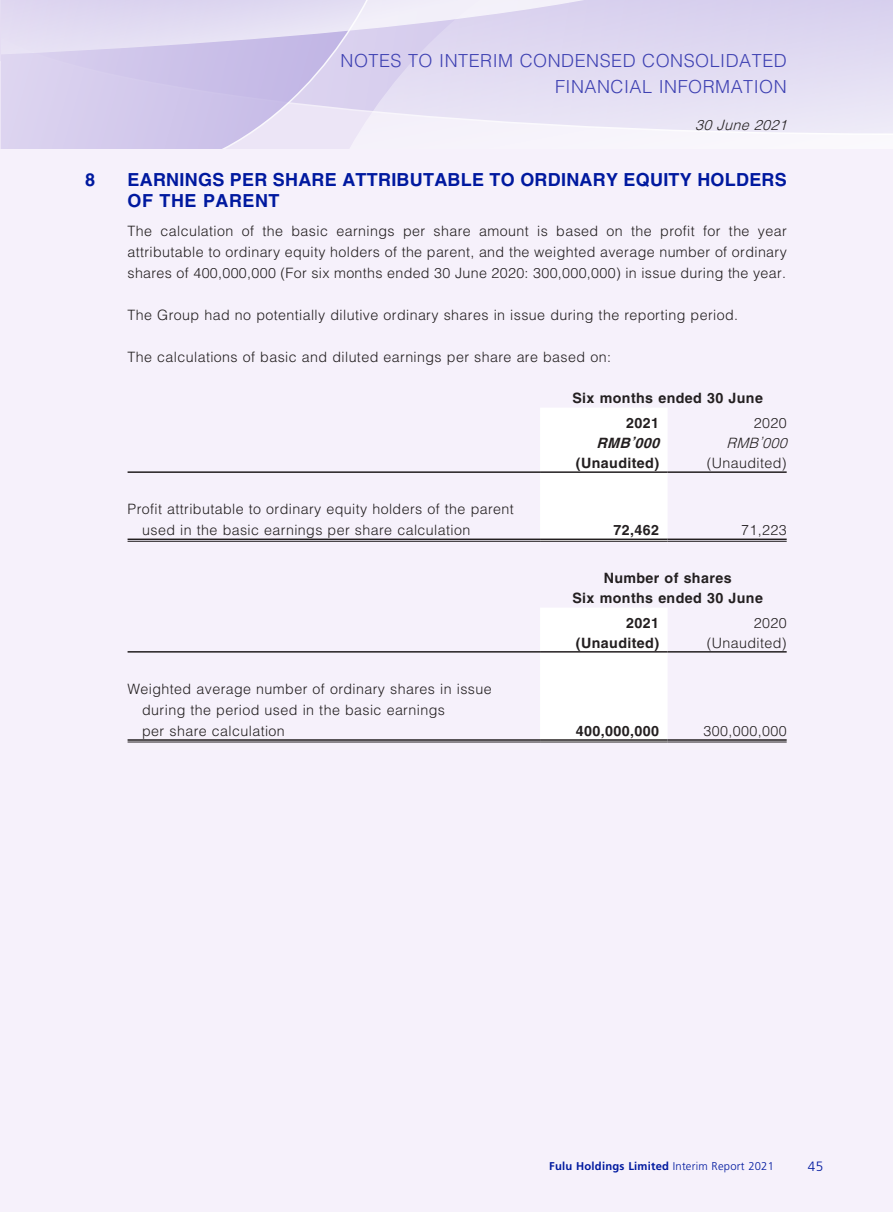
<style>
.page{position:relative;width:893px;height:1212px;background:#fff}
.page>*{position:absolute;margin:0;border:0;box-sizing:border-box;transform-origin:0 0}
.t1{font:700 18px/21px "Helvetica LT Std";letter-spacing:.015em;color:#00199f}
.t2{font:300 18px/25.7px "Helvetica LT Std";letter-spacing:.03em;color:#3e41b2;text-align:right}
.t3{font:300 14.25px/21px "Helvetica LT Std";letter-spacing:.03em;color:#231f20}
.t4{font:700 14.25px/24.8px "Helvetica LT Std";letter-spacing:.03em;color:#231f20}
.t5{font:italic 300 14.25px "Helvetica LT Std";color:#231f20}
.t6{font:italic 700 14.25px "Helvetica LT Std";color:#231f20}
.t7{font:300 13.5px "Frutiger LT Std";color:#00199f}
.t8{font:700 11.25px "Frutiger LT Std";letter-spacing:.02em;color:#00199f}
.s1{font-weight:300}
</style>
<div class="page">
<svg style="left:1px;top:58px;width:327px;height:92px;background:#d4cbec"></svg>
<svg style="left:328px;top:58px;width:565px;height:92px"></svg>
<svg style="left:1px;top:0;width:892px;height:58px;background:#ddd6f0"></svg>
<div style="left:0;top:150px;width:893px;height:1062px;background:#f6f1fb"></div>
<div style="left:540px;top:408px;width:128px;height:133px;background:#fff"></div>
<hr style="left:128px;top:471px;width:412px;height:2px;background:#231f20">
<hr style="left:540px;top:471px;width:128px;height:2px;background:#231f20">
<hr style="left:668px;top:471px;width:119px;height:2px;background:#231f20">
<hr style="left:128px;top:538px;width:412px;height:2px;background:#231f20">
<hr style="left:128px;top:541px;width:412px;height:1px;background:#231f20">
<hr style="left:540px;top:538px;width:128px;height:2px;background:#231f20">
<hr style="left:540px;top:541px;width:128px;height:1px;background:#231f20">
<hr style="left:668px;top:538px;width:119px;height:2px;background:#231f20">
<hr style="left:668px;top:541px;width:119px;height:1px;background:#231f20">
<div style="left:540px;top:608px;width:128px;height:134px;background:#fff"></div>
<hr style="left:128px;top:651px;width:412px;height:2px;background:#231f20">
<hr style="left:540px;top:651px;width:128px;height:2px;background:#231f20">
<hr style="left:668px;top:651px;width:119px;height:2px;background:#231f20">
<hr style="left:128px;top:739px;width:412px;height:2px;background:#231f20">
<hr style="left:128px;top:742px;width:412px;height:1px;background:#231f20">
<hr style="left:540px;top:739px;width:128px;height:2px;background:#231f20">
<hr style="left:540px;top:742px;width:128px;height:1px;background:#231f20">
<hr style="left:668px;top:739px;width:119px;height:2px;background:#231f20">
<hr style="left:668px;top:742px;width:119px;height:1px;background:#231f20">
<svg style="left:0;top:0;width:1px;height:150px"></svg>
<p class="t2" style="left:341px;top:48px;width:448px">NOTES TO INTERIM CONDENSED CONSOLIDATED<br>FINANCIAL INFORMATION</p>
<p class="t5" style="left:695px;top:116px;width:98px">30 June 2021</p>
<p class="t1" style="left:85px;top:169px;width:12px">8</p>
<p class="t1" style="left:128px;top:169px;width:661px">EARNINGS PER SHARE ATTRIBUTABLE TO ORDINARY EQUITY HOLDERS<br>OF THE PARENT</p>
<p class="t3" style="left:128px;top:220px;width:661px;text-align:justify">The calculation of the basic earnings per share amount is based on the profit for the year attributable to ordinary equity holders of the parent, and the weighted average number of ordinary shares of 400,000,000 (For six months ended 30 June 2020: 300,000,000) in issue during the year.</p>
<p class="t3" style="left:128px;top:304px;width:612px">The Group had no potentially dilutive ordinary shares in issue during the reporting period.</p>
<p class="t3" style="left:128px;top:346px;width:485px">The calculations of basic and diluted earnings per share are based on:</p>
<p class="t4" style="left:626px;top:385px;width:138px;text-indent:-54px">Six months ended 30 June<br>2021</p>
<p class="t3" style="left:754px;top:412px;width:34px">2020</p>
<p class="t3" style="left:142px;top:498px;width:373px;text-indent:-15px">Profit attributable to ordinary equity holders of the parent used in the basic earnings per share calculation</p>
<p class="t3" style="left:142px;top:678px;width:351px;text-indent:-15px">Weighted average number of ordinary shares in issue during the period used in the basic earnings<br>per share calculation</p>
<p class="t6" style="left:597px;top:434px;width:69px">RMB’000</p>
<p class="t5" style="left:726px;top:434px;width:66px">RMB’000</p>
<p class="t4" style="left:576px;top:451px;width:85px">(Unaudited)</p>
<p class="t3" style="left:707px;top:453px;width:81px">(Unaudited)</p>
<p class="t4" style="left:613px;top:517px;width:47px">72,462</p>
<p class="t3" style="left:741px;top:519px;width:47px">71,223</p>
<p class="t4" style="left:572px;top:567px;width:192px;line-height:20.2px;text-align:center">Number of shares<br>Six months ended 30 June</p>
<p class="t4" style="left:626px;top:610px;width:34px">2021</p>
<p class="t3" style="left:754px;top:612px;width:34px">2020</p>
<p class="t4" style="left:576px;top:630px;width:85px">(Unaudited)</p>
<p class="t3" style="left:707px;top:632px;width:81px">(Unaudited)</p>
<p class="t4" style="left:576px;top:718px;width:85px">400,000,000</p>
<p class="t3" style="left:703px;top:720px;width:85px">300,000,000</p>
<p class="t8" style="left:549px;top:1160px;width:226px">Fulu Holdings Limited <span class="s1">Interim Report 2021</span></p>
<p class="t7" style="left:808px;top:1159px;width:17px">45</p>
</div>
